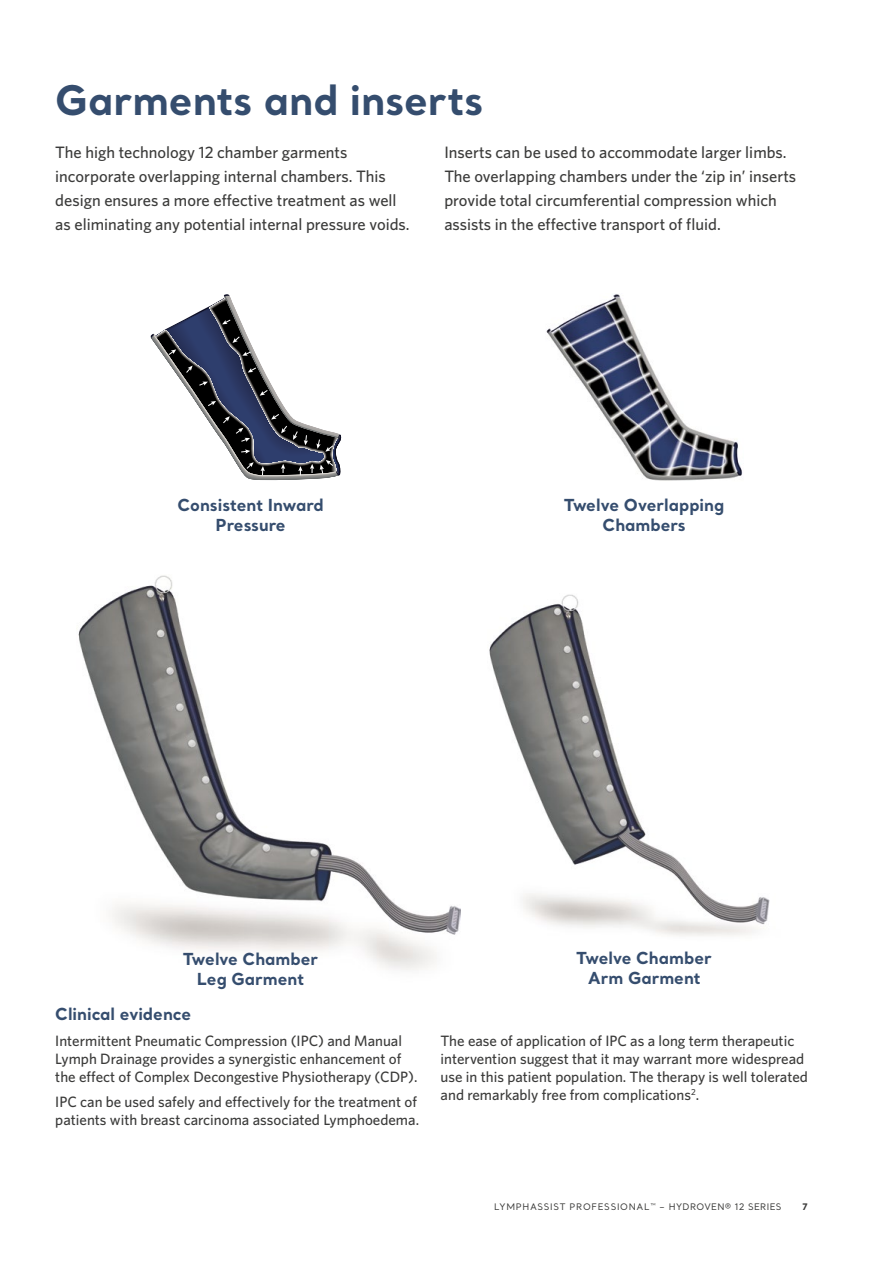
<style>
.page{position:relative;width:893px;height:1263px;background:#fff}
.page>*{position:absolute;margin:0;border:0;box-sizing:border-box;transform-origin:0 0}
.t1{font:700 40.5px "Santral";color:#354d6e}
.t2{font:500 16.5px/24px "Whitney";color:#3b3b3a}
.t3{font:700 16.5px/19.8px "Santral";color:#354d6e;text-align:center}
.t4{font:500 15px/18px "Whitney";color:#3b3b3a}
.t5{font:9px "Santral";letter-spacing:.075em;color:#3b3b3a}
.t6{font:700 9px "Santral";color:#3b3b3a}
</style>
<div class="page">
<img style="left:78px;top:575px;width:382px;height:395px">
<img style="left:489px;top:594px;width:281px;height:342px">
<img style="left:546px;top:294px;width:197px;height:187px">
<svg style="left:150px;top:294px;width:192px;height:186px"></svg>
<h1 class="t1" style="left:55px;top:73px;width:430px">Garments and inserts</h1>
<p class="t2" style="left:55px;top:140px;width:356px">The high technology 12 chamber garments incorporate overlapping internal chambers. This design ensures a more effective treatment as well as eliminating any potential internal pressure voids.</p>
<p class="t2" style="left:444px;top:140px;width:353px">Inserts can be used to accommodate larger limbs.<br>The overlapping chambers under the ‘zip in’ inserts provide total circumferential compression which assists in the effective transport of fluid.</p>
<p class="t3" style="left:177px;top:495px;width:148px">Consistent Inward<br>Pressure</p>
<p class="t3" style="left:564px;top:495px;width:162px">Twelve Overlapping<br>Chambers</p>
<p class="t3" style="left:183px;top:948px;width:137px">Twelve Chamber<br>Leg Garment</p>
<p class="t3" style="left:55px;top:1004px;width:137px">Clinical evidence</p>
<p class="t4" style="left:55px;top:1031px;width:364px">Intermittent Pneumatic Compression (IPC) and Manual<br>Lymph Drainage provides a synergistic enhancement of the effect of Complex Decongestive Physiotherapy (CDP).</p>
<p class="t4" style="left:55px;top:1092px;width:365px">IPC can be used safely and effectively for the treatment of patients with breast carcinoma associated Lymphoedema.</p>
<p class="t3" style="left:577px;top:947px;width:137px">Twelve Chamber<br>Arm Garment</p>
<p class="t4" style="left:441px;top:1031px;width:369px">The ease of application of IPC as a long term therapeutic intervention suggest that it may warrant more widespread use in this patient population. The therapy is well tolerated and remarkably free from complications<sup>2</sup>.</p>
<p class="t5" style="left:494px;top:1201px;width:289px">LYMPHASSIST PROFESSIONAL<sup>™</sup> – HYDROVEN® 12 SERIES</p>
<p class="t6" style="left:803px;top:1200px;width:7px">7</p>
</div>
